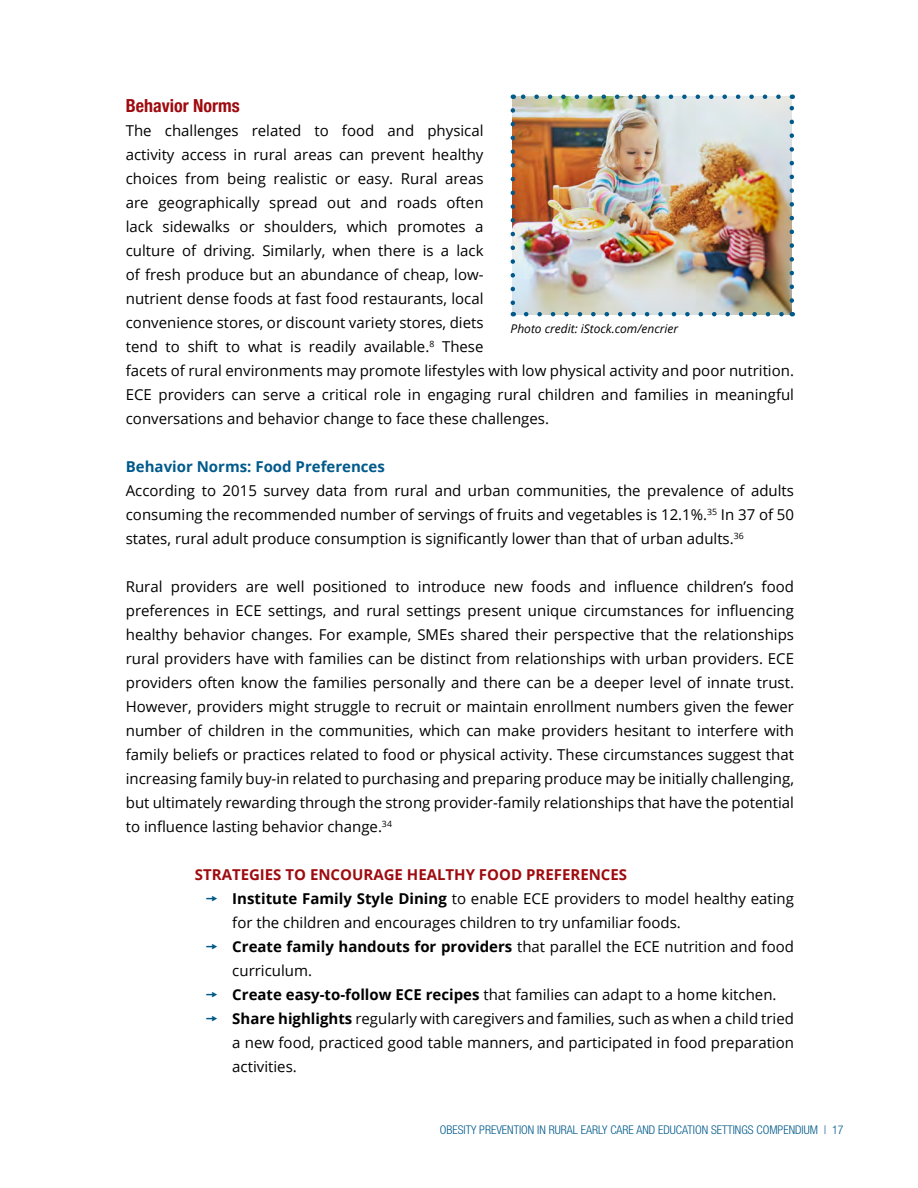
<style>
.page{position:relative;width:918px;height:1188px;background:#fff}
.page>*{position:absolute;margin:0;border:0;box-sizing:border-box;transform-origin:0 0}
.H3_-_Subsection_red{font:700 condensed 18px "Helvetica Neue";color:#9e0b0f}
.Body_Text_-_Black{font:15px/24px "Open Sans";color:#000}
.Body_Text_-_Black-2{font:700 15px "Open Sans";color:#9e0b0f}
.H4_-_Small_blue_text{font:700 15px "Open Sans";color:#005a8b}
.t1{font:300 condensed 12px "Helvetica Neue LT Std";color:#005a8b}
.t2{font:italic 12px "Open Sans";color:#000}
.s1{font-weight:700}
</style>
<div class="page">
<img style="left:513px;top:97px;width:279px;height:217px">
<svg style="left:526px;top:312px;width:259px;height:4px"></svg>
<svg style="left:511px;top:110px;width:4px;height:206px"></svg>
<svg style="left:790px;top:95px;width:4px;height:206px"></svg>
<svg style="left:513px;top:94px;width:266px;height:5px"></svg>
<h3 class="H3_-_Subsection_red" style="left:126px;top:90px;width:115px">Behavior Norms</h3>
<p class="Body_Text_-_Black" style="left:126px;top:118px;width:670px">The challenges related to food and physical<br>activity access in rural areas can prevent healthy<br>choices from being realistic or easy. Rural areas<br>are geographically spread out and roads often<br>lack sidewalks or shoulders, which promotes a<br>culture of driving. Similarly, when there is a lack<br>of fresh produce but an abundance of cheap, low-<br>nutrient dense foods at fast food restaurants, local<br>convenience stores, or discount variety stores, diets<br>tend to shift to what is readily available.<sup>8</sup> These<br>facets of rural environments may promote lifestyles with low physical activity and poor nutrition.<br>ECE providers can serve a critical role in engaging rural children and families in meaningful conversations and behavior change to face these challenges.</p>
<p class="t2" style="left:511px;top:321px;width:169px">Photo credit: iStock.com/encrier</p>
<h4 class="H4_-_Small_blue_text" style="left:126px;top:456px;width:261px">Behavior Norms: Food Preferences</h4>
<p class="Body_Text_-_Black" style="left:126px;top:478px;width:670px;text-align:justify">According to 2015 survey data from rural and urban communities, the prevalence of adults consuming the recommended number of servings of fruits and vegetables is 12.1%.<sup>35</sup> In 37 of 50 states, rural adult produce consumption is significantly lower than that of urban adults.<sup>36</sup></p>
<p class="Body_Text_-_Black" style="left:126px;top:574px;width:670px;text-align:justify">Rural providers are well positioned to introduce new foods and influence children’s food preferences in ECE settings, and rural settings present unique circumstances for influencing healthy behavior changes. For example, SMEs shared their perspective that the relationships rural providers have with families can be distinct from relationships with urban providers. ECE providers often know the families personally and there can be a deeper level of innate trust.<br>However, providers might struggle to recruit or maintain enrollment numbers given the fewer number of children in the communities, which can make providers hesitant to interfere with family beliefs or practices related to food or physical activity. These circumstances suggest that increasing family buy-in related to purchasing and preparing produce may be initially challenging, but ultimately rewarding through the strong provider-family relationships that have the potential to influence lasting behavior change.<sup>34</sup></p>
<p class="Body_Text_-_Black-2" style="left:195px;top:864px;width:434px">STRATEGIES TO ENCOURAGE HEALTHY FOOD PREFERENCES</p>
<p class="Body_Text_-_Black" style="left:232px;top:886px;width:563px"><span class="s1">Institute Family Style Dining</span> to enable ECE providers to model healthy eating for the children and encourages children to try unfamiliar foods.</p>
<p class="Body_Text_-_Black" style="left:232px;top:934px;width:563px"><span class="s1">Create family handouts for providers</span> that parallel the ECE nutrition and food curriculum.</p>
<p class="Body_Text_-_Black" style="left:232px;top:982px;width:546px"><span class="s1">Create easy-to-follow ECE recipes</span> that families can adapt to a home kitchen.</p>
<p class="Body_Text_-_Black" style="left:232px;top:1006px;width:563px;text-align:justify"><span class="s1">Share highlights</span> regularly with caregivers and families, such as when a child tried a new food, practiced good table manners, and participated in food preparation activities.</p>
<p class="t1" style="left:440px;top:1123px;width:405px">OBESITY PREVENTION IN RURAL EARLY CARE AND EDUCATION SETTINGS COMPENDIUM | 17</p>
</div>
